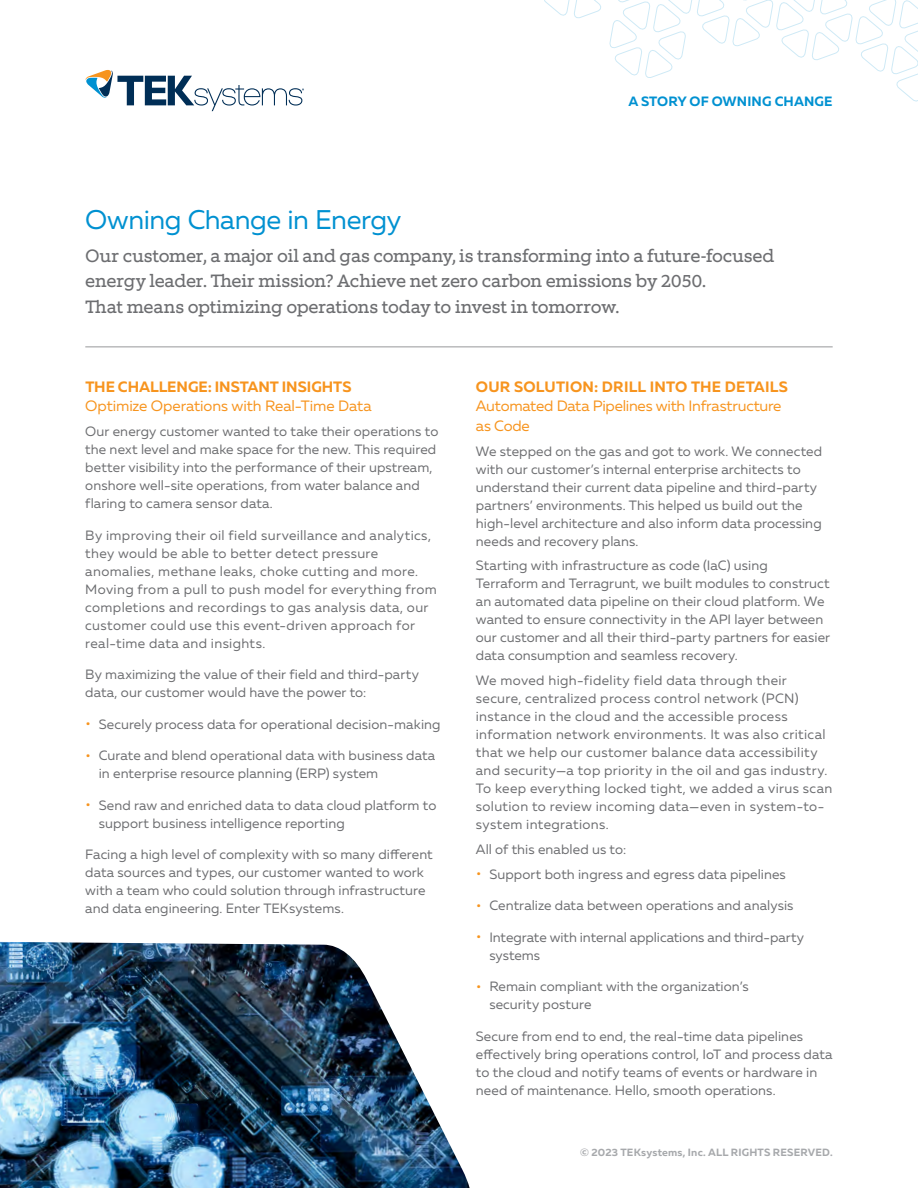
<style>
.page{position:relative;width:918px;height:1188px;background:#fff}
.page>*{position:absolute;margin:0;border:0;box-sizing:border-box;transform-origin:0 0}
.t1{font:27px "Muller";letter-spacing:-.015em;color:#0091d1}
.t2{font:18px/25.5px "Equip Slab";letter-spacing:-.01em;color:#6d6e71}
.t3{font:15px/19.5px "Muller";letter-spacing:-.015em;color:#f7941e}
.t4{font:700 15px "Muller";letter-spacing:.005em;color:#f7941e}
.t5{font:13.5px/18px "Muller";letter-spacing:.01em;color:#6d6e71}
.t6{font:700 13.5px "Muller";letter-spacing:.01em;color:#0091d1}
.t7{font:700 10.5px "Muller";letter-spacing:.015em;color:#a7a9ac}
.s1{font-size:18px;color:#f7941e}
</style>
<div class="page">
<svg style="left:86px;top:70px;width:218px;height:41px"></svg>
<svg style="left:544px;top:0;width:374px;height:102px"></svg>
<hr style="left:85px;top:347px;width:748px;height:1px;background:#6d6e71">
<img style="left:0;top:942px;width:470px;height:246px">
<p class="t6" style="left:628px;top:93px;width:206px">A STORY OF OWNING CHANGE</p>
<h1 class="t1" style="left:85px;top:203px;width:318px">Owning Change in Energy</h1>
<h2 class="t2" style="left:85px;top:243px;width:691px">Our customer, a major oil and gas company, is transforming into a future-focused energy leader. Their mission? Achieve net zero carbon emissions by 2050.<br>That means optimizing operations today to invest in tomorrow.</h2>
<p class="t4" style="left:85px;top:377px;width:268px">THE CHALLENGE: INSTANT INSIGHTS</p>
<p class="t3" style="left:85px;top:396px;width:288px">Optimize Operations with Real-Time Data</p>
<p class="t5" style="left:85px;top:422px;width:355px">Our energy customer wanted to take their operations to the next level and make space for the new. This required better visibility into the performance of their upstream, onshore well-site operations, from water balance and flaring to camera sensor data.</p>
<p class="t5" style="left:85px;top:526px;width:353px">By improving their oil field surveillance and analytics, they would be able to better detect pressure anomalies, methane leaks, choke cutting and more.<br>Moving from a pull to push model for everything from completions and recordings to gas analysis data, our customer could use this event-driven approach for real-time data and insights.</p>
<p class="t5" style="left:85px;top:665px;width:335px">By maximizing the value of their field and third-party data, our customer would have the power to:</p>
<p class="t5" style="left:85px;top:715px;width:357px"><span class="s1">•</span> Securely process data for operational decision-making</p>
<p class="t5" style="left:99px;top:746px;width:338px;text-indent:-13px"><span class="s1">•</span> Curate and blend operational data with business data in enterprise resource planning (ERP) system</p>
<p class="t5" style="left:99px;top:796px;width:339px;text-indent:-13px"><span class="s1">•</span> Send raw and enriched data to data cloud platform to support business intelligence reporting</p>
<p class="t5" style="left:85px;top:845px;width:349px">Facing a high level of complexity with so many different data sources and types, our customer wanted to work with a team who could solution through infrastructure and data engineering. Enter TEKsystems.</p>
<p class="t4" style="left:476px;top:377px;width:314px">OUR SOLUTION: DRILL INTO THE DETAILS</p>
<p class="t3" style="left:476px;top:396px;width:307px">Automated Data Pipelines with Infrastructure as Code</p>
<p class="t5" style="left:476px;top:442px;width:348px">We stepped on the gas and got to work. We connected with our customer’s internal enterprise architects to understand their current data pipeline and third-party partners’ environments. This helped us build out the high-level architecture and also inform data processing needs and recovery plans.</p>
<p class="t5" style="left:476px;top:556px;width:356px">Starting with infrastructure as code (IaC) using Terraform and Terragrunt, we built modules to construct an automated data pipeline on their cloud platform. We wanted to ensure connectivity in the API layer between our customer and all their third-party partners for easier data consumption and seamless recovery.</p>
<p class="t5" style="left:476px;top:671px;width:358px">We moved high-fidelity field data through their secure, centralized process control network (PCN) instance in the cloud and the accessible process information network environments. It was also critical that we help our customer balance data accessibility and security—a top priority in the oil and gas industry.<br>To keep everything locked tight, we added a virus scan solution to review incoming data—even in system-to&shy;system integrations.</p>
<p class="t5" style="left:476px;top:840px;width:152px">All of this enabled us to:</p>
<p class="t5" style="left:476px;top:865px;width:312px"><span class="s1">•</span> Support both ingress and egress data pipelines</p>
<p class="t5" style="left:476px;top:896px;width:319px"><span class="s1">•</span> Centralize data between operations and analysis</p>
<p class="t5" style="left:489px;top:928px;width:316px;text-indent:-14px"><span class="s1">•</span> Integrate with internal applications and third-party systems</p>
<p class="t5" style="left:489px;top:977px;width:261px;text-indent:-14px"><span class="s1">•</span> Remain compliant with the organization’s security posture</p>
<p class="t5" style="left:476px;top:1027px;width:358px">Secure from end to end, the real-time data pipelines effectively bring operations control, IoT and process data to the cloud and notify teams of events or hardware in need of maintenance. Hello, smooth operations.</p>
<p class="t7" style="left:580px;top:1146px;width:254px">© 2023 TEKsystems, Inc. ALL RIGHTS RESERVED.</p>
</div>
